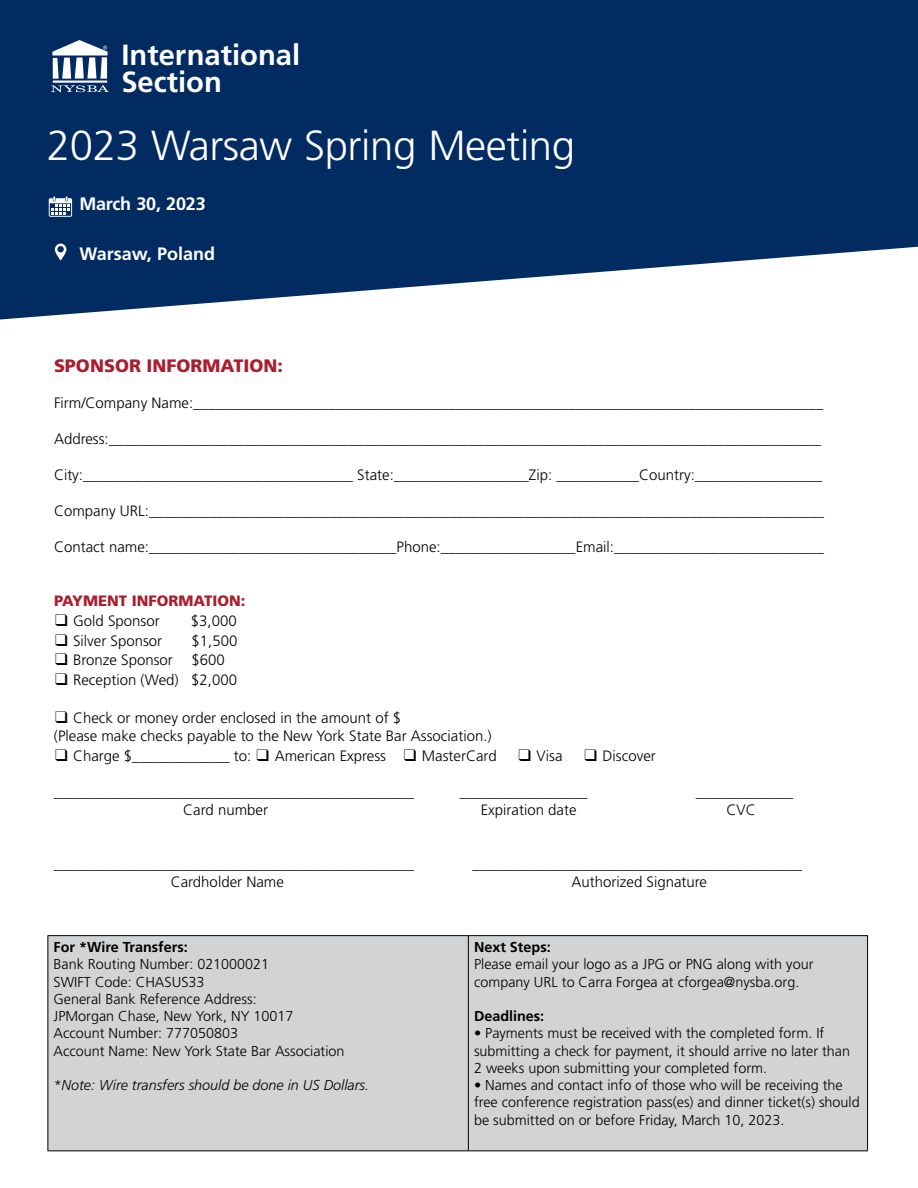
<style>
.page{position:relative;width:918px;height:1188px;background:#fff}
.page>*{position:absolute;margin:0;border:0;box-sizing:border-box;transform-origin:0 0}
.t1{font:300 42px "Frutiger";letter-spacing:-.01em;color:#fff}
.t2{font:700 29.1px/27px "Frutiger";color:#fff}
.t3{font:700 18px "Frutiger";letter-spacing:-.005em;color:#fff}
.t4{font:900 18px "Frutiger";color:#aa1e2e}
.t5{font:300 15px/18px "Frutiger";color:#000}
.t6{font:900 15px "Frutiger";color:#aa1e2e}
.t7{font:300 14.4px/17.2px "Frutiger";color:#000}
.t8{font:italic 300 14.4px "Frutiger";color:#000}
.t9{font:700 14.4px "Frutiger";color:#000}
</style>
<div class="page">
<svg style="left:0;top:0;width:918px;height:320px;background:#1f4374"></svg>
<svg style="left:49px;top:196px;width:23px;height:21px"></svg>
<svg style="left:55px;top:244px;width:11px;height:17px"></svg>
<svg style="left:51px;top:85px;width:58px;height:7px"></svg>
<hr style="left:53px;top:81px;width:54px;height:2px;background:#fff">
<svg style="left:52px;top:40px;width:56px;height:39px"></svg>
<div style="left:49px;top:936px;width:818px;height:214px;background:#d1d3d4"></div>
<hr style="left:48px;top:935px;width:420px;height:1px;background:#000">
<hr style="left:48px;top:936px;width:1px;height:214px;background:#000">
<hr style="left:468px;top:935px;width:400px;height:1px;background:#000">
<hr style="left:468px;top:936px;width:1px;height:214px;background:#000">
<hr style="left:867px;top:936px;width:1px;height:214px;background:#000">
<hr style="left:48px;top:1150px;width:420px;height:1px;background:#000">
<hr style="left:468px;top:1150px;width:400px;height:1px;background:#000">
<h2 class="t2" style="left:121px;top:42px;width:180px">International<br>Section</h2>
<h1 class="t1" style="left:47px;top:122px;width:530px">2023 Warsaw Spring Meeting</h1>
<p class="t3" style="left:79px;top:193px;width:128px">March 30, 2023</p>
<p class="t3" style="left:79px;top:243px;width:137px">Warsaw, Poland</p>
<p class="t4" style="left:54px;top:355px;width:230px">SPONSOR INFORMATION:</p>
<p class="t5" style="left:54px;top:394px;width:771px">Firm/Company Name:____________________________________________________________________________________</p>
<p class="t5" style="left:54px;top:430px;width:769px">Address:_______________________________________________________________________________________________</p>
<p class="t5" style="left:54px;top:466px;width:770px">City:____________________________________ State:__________________Zip: ___________Country:_________________</p>
<p class="t5" style="left:54px;top:502px;width:772px">Company URL:__________________________________________________________________________________________</p>
<p class="t5" style="left:54px;top:538px;width:772px">Contact name:_________________________________Phone:__________________Email:____________________________</p>
<p class="t6" style="left:54px;top:592px;width:193px">PAYMENT INFORMATION:</p>
<p class="t5" style="left:54px;top:612px;width:107px">❑ Gold Sponsor</p>
<p class="t5" style="left:191px;top:612px;width:47px">$3,000</p>
<p class="t5" style="left:54px;top:632px;width:110px">❑ Silver Sponsor</p>
<p class="t5" style="left:191px;top:632px;width:47px">$1,500</p>
<p class="t5" style="left:54px;top:652px;width:172px">❑ Bronze Sponsor $600</p>
<p class="t5" style="left:54px;top:671px;width:185px">❑ Reception (Wed) $2,000</p>
<p class="t5" style="left:54px;top:709px;width:439px">❑ Check or money order enclosed in the amount of $<br>(Please make checks payable to the New York State Bar Association.)</p>
<p class="t5" style="left:54px;top:747px;width:444px">❑ Charge $_____________ to: ❑ American Express ❑ MasterCard</p>
<p class="t5" style="left:518px;top:747px;width:47px">❑ Visa</p>
<p class="t5" style="left:583px;top:747px;width:74px">❑ Discover</p>
<p class="t5" style="left:54px;top:783px;width:361px">________________________________________________</p>
<p class="t5" style="left:460px;top:783px;width:129px">_________________</p>
<p class="t5" style="left:696px;top:783px;width:99px">_____________</p>
<p class="t5" style="left:183px;top:801px;width:86px">Card number</p>
<p class="t5" style="left:481px;top:801px;width:97px">Expiration date</p>
<p class="t5" style="left:727px;top:801px;width:31px">CVC</p>
<p class="t5" style="left:54px;top:855px;width:361px">________________________________________________</p>
<p class="t5" style="left:472px;top:855px;width:331px">____________________________________________</p>
<p class="t5" style="left:171px;top:873px;width:115px">Cardholder Name</p>
<p class="t5" style="left:572px;top:873px;width:137px">Authorized Signature</p>
<p class="t9" style="left:54px;top:939px;width:136px">For *Wire Transfers:</p>
<p class="t7" style="left:54px;top:956px;width:292px">Bank Routing Number: 021000021<br>SWIFT Code: CHASUS33<br>General Bank Reference Address:<br>JPMorgan Chase, New York, NY 10017<br>Account Number: 777050803<br>Account Name: New York State Bar Association</p>
<p class="t8" style="left:54px;top:1077px;width:317px">*Note: Wire transfers should be done in US Dollars.</p>
<p class="t9" style="left:474px;top:939px;width:78px">Next Steps:</p>
<p class="t7" style="left:474px;top:956px;width:341px">Please email your logo as a JPG or PNG along with your company URL to Carra Forgea at cforgea@nysba.org.</p>
<p class="t9" style="left:474px;top:1008px;width:72px">Deadlines:</p>
<p class="t7" style="left:474px;top:1025px;width:378px">• Payments must be received with the completed form. If submitting a check for payment, it should arrive no later than<br>2 weeks upon submitting your completed form.</p>
<p class="t7" style="left:474px;top:1077px;width:387px">• Names and contact info of those who will be receiving the free conference registration pass(es) and dinner ticket(s) should be submitted on or before Friday, March 10, 2023.</p>
</div>
